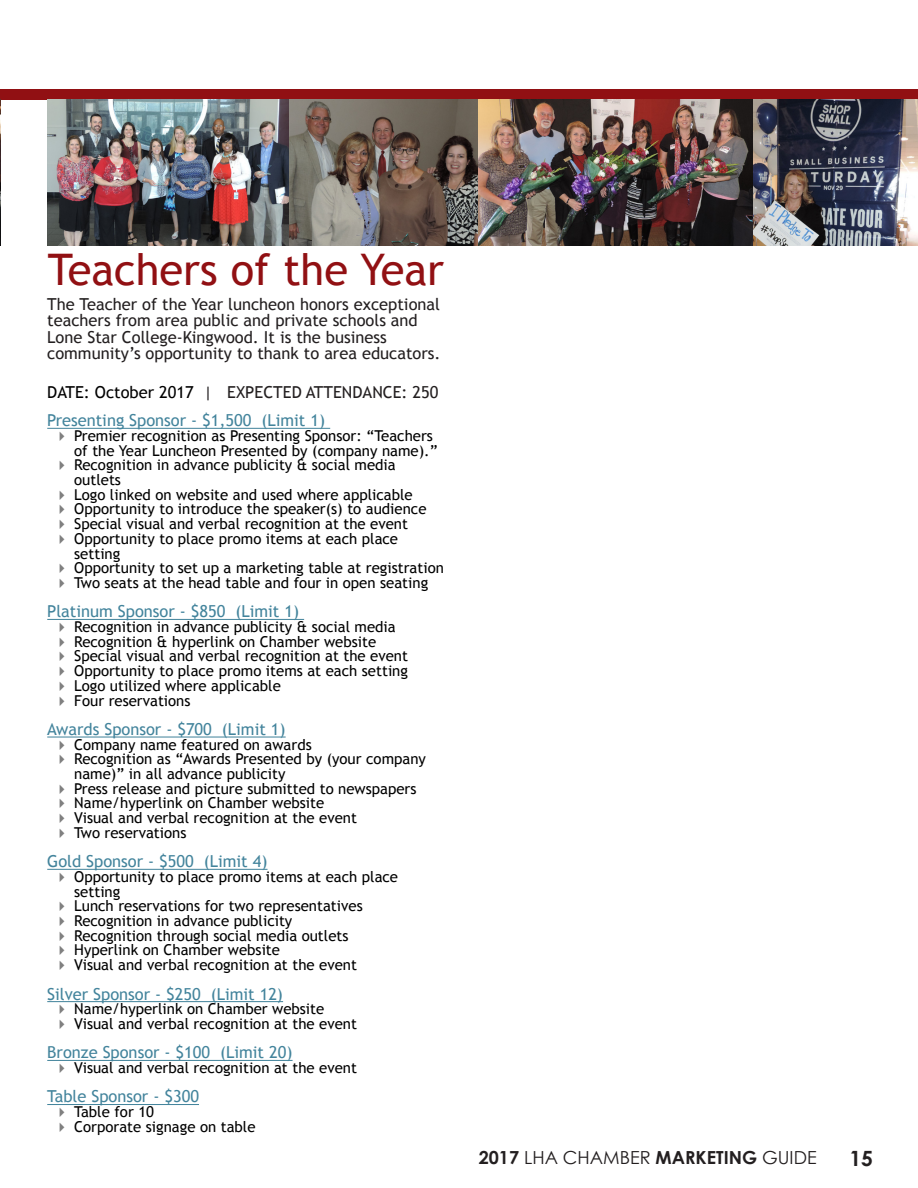
<style>
.page{position:relative;width:918px;height:1188px;background:#fff}
.page>*{position:absolute;margin:0;border:0;box-sizing:border-box;transform-origin:0 0}
.event_header{font:43.5px "Trebuchet MS";color:#911013}
.t1{font:700 21px "Century Gothic";color:#231f20}
.t2{font:18px "Century Gothic";color:#231f20}
.t3{font:16.5px/16.5px "Trebuchet MS";color:#231f20}
.t4{font:16.5px "Trebuchet MS";color:#43849c}
.t5{font:15px/14.7px "Trebuchet MS";color:#000}
.s1{color:#000}
.s2{font-weight:700}
</style>
<div class="page">
<div style="left:1px;top:89px;width:917px;height:11px;background:#911013"></div>
<img style="left:0;top:100px;width:1px;height:146px">
<img style="left:48px;top:100px;width:870px;height:146px">
<hr style="left:47px;top:428px;width:283px;height:1px;background:#43849c">
<hr style="left:47px;top:619px;width:257px;height:1px;background:#43849c">
<hr style="left:47px;top:737px;width:239px;height:1px;background:#43849c">
<hr style="left:47px;top:869px;width:221px;height:1px;background:#43849c">
<hr style="left:47px;top:1001px;width:236px;height:1px;background:#43849c">
<hr style="left:47px;top:1060px;width:246px;height:1px;background:#43849c">
<hr style="left:47px;top:1104px;width:152px;height:1px;background:#43849c">
<p class="event_header" style="left:48px;top:244px;width:398px">Teachers of the Year</p>
<p class="t3" style="left:47px;top:296px;width:395px">The Teacher of the Year luncheon honors exceptional teachers from area public and private schools and Lone Star College-Kingwood. It is the business community’s opportunity to thank to area educators.</p>
<p class="t3" style="left:47px;top:384px;width:393px"><span class="s1">DATE: October 2017</span> | EXPECTED ATTENDANCE: 250</p>
<p class="t4" style="left:47px;top:411px;width:279px">Presenting Sponsor - $1,500 (Limit 1)</p>
<p class="t5" style="left:74px;top:428px;width:365px">Premier recognition as Presenting Sponsor: “Teachers of the Year Luncheon Presented by (company name).”</p>
<p class="t5" style="left:74px;top:458px;width:323px">Recognition in advance publicity &amp; social media outlets</p>
<p class="t5" style="left:74px;top:487px;width:340px">Logo linked on website and used where applicable</p>
<p class="t5" style="left:74px;top:502px;width:354px">Opportunity to introduce the speaker(s) to audience</p>
<p class="t5" style="left:74px;top:517px;width:335px">Special visual and verbal recognition at the event</p>
<p class="t5" style="left:74px;top:531px;width:325px">Opportunity to place promo items at each place setting</p>
<p class="t5" style="left:74px;top:561px;width:371px">Opportunity to set up a marketing table at registration</p>
<p class="t5" style="left:74px;top:575px;width:355px">Two seats at the head table and four in open seating</p>
<p class="t4" style="left:47px;top:602px;width:253px">Platinum Sponsor - $850 (Limit 1)</p>
<p class="t5" style="left:74px;top:620px;width:323px">Recognition in advance publicity &amp; social media</p>
<p class="t5" style="left:74px;top:634px;width:304px">Recognition &amp; hyperlink on Chamber website</p>
<p class="t5" style="left:74px;top:649px;width:335px">Special visual and verbal recognition at the event</p>
<p class="t5" style="left:74px;top:664px;width:335px">Opportunity to place promo items at each setting</p>
<p class="t5" style="left:74px;top:678px;width:208px">Logo utilized where applicable</p>
<p class="t5" style="left:74px;top:693px;width:118px">Four reservations</p>
<p class="t4" style="left:47px;top:719px;width:240px">Awards Sponsor - $700 (Limit 1)</p>
<p class="t5" style="left:74px;top:737px;width:239px">Company name featured on awards</p>
<p class="t5" style="left:74px;top:752px;width:353px">Recognition as “Awards Presented by (your company name)” in all advance publicity</p>
<p class="t5" style="left:74px;top:781px;width:344px">Press release and picture submitted to newspapers</p>
<p class="t5" style="left:74px;top:796px;width:252px">Name/hyperlink on Chamber website</p>
<p class="t5" style="left:74px;top:811px;width:284px">Visual and verbal recognition at the event</p>
<p class="t5" style="left:74px;top:825px;width:114px">Two reservations</p>
<p class="t4" style="left:47px;top:852px;width:222px">Gold Sponsor - $500 (Limit 4)</p>
<p class="t5" style="left:74px;top:869px;width:325px">Opportunity to place promo items at each place setting</p>
<p class="t5" style="left:74px;top:899px;width:290px">Lunch reservations for two representatives</p>
<p class="t5" style="left:74px;top:914px;width:220px">Recognition in advance publicity</p>
<p class="t5" style="left:74px;top:928px;width:276px">Recognition through social media outlets</p>
<p class="t5" style="left:74px;top:943px;width:207px">Hyperlink on Chamber website</p>
<p class="t5" style="left:74px;top:958px;width:284px">Visual and verbal recognition at the event</p>
<p class="t4" style="left:47px;top:984px;width:237px">Silver Sponsor - $250 (Limit 12)</p>
<p class="t5" style="left:74px;top:1002px;width:252px">Name/hyperlink on Chamber website</p>
<p class="t5" style="left:74px;top:1016px;width:284px">Visual and verbal recognition at the event</p>
<p class="t4" style="left:47px;top:1043px;width:247px">Bronze Sponsor - $100 (Limit 20)</p>
<p class="t5" style="left:74px;top:1061px;width:284px">Visual and verbal recognition at the event</p>
<p class="t4" style="left:47px;top:1087px;width:153px">Table Sponsor - $300</p>
<p class="t5" style="left:74px;top:1105px;width:81px">Table for 10</p>
<p class="t5" style="left:74px;top:1119px;width:183px">Corporate signage on table</p>
<p class="t2" style="left:479px;top:1145px;width:339px"><span class="s2">2017</span> LHA CHAMBER <span class="s2">MARKETING</span> GUIDE</p>
<p class="t1" style="left:849px;top:1143px;width:25px">15</p>
</div>
